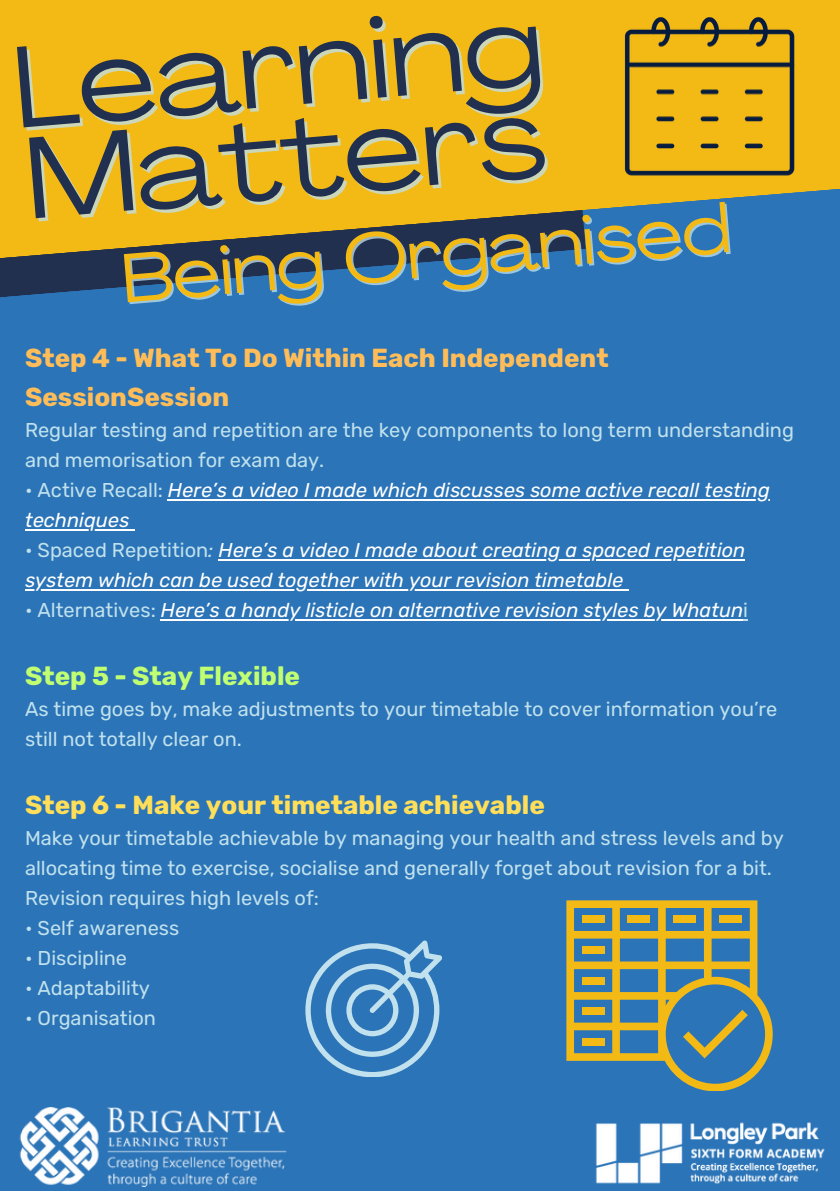
<style>
.page{position:relative;width:840px;height:1191px;background:#2b74b7}
.page>*{position:absolute;margin:0;border:0;box-sizing:border-box;transform-origin:0 0}
.t1{font:expanded 114.4px "Agrandir";color:#21304e}
.t2{font:expanded 68.4px "Agrandir";color:#f3ba16}
.t3{font:700 26px/39px "Rubik";color:#ffbd59}
.t4{font:700 26px "Rubik";color:#ffde59}
.t5{font:700 26px "Rubik";color:#c1ff72}
.t6{font:20px/30px "Rubik";color:#c0e1ed}
.t7{font:italic 20px "Rubik";color:#fff}
.s1{font-style:normal;color:#c0e1ed}
.s2{color:#c0e1ed}
</style>
<div class="page">
<svg style="left:0;top:262px;width:424px;height:35px"></svg>
<svg style="left:0;top:0;width:840px;height:262px;background:#d0a828"></svg>
<img style="left:595px;top:1122px;width:230px;height:62px">
<img style="left:19px;top:1107px;width:268px;height:80px">
<hr style="left:168px;top:499px;width:602px;height:1px;background:#fff">
<hr style="left:25px;top:529px;width:104px;height:1px;background:#fff">
<hr style="left:218px;top:559px;width:527px;height:1px;background:#fff">
<hr style="left:25px;top:589px;width:598px;height:1px;background:#fff">
<hr style="left:161px;top:619px;width:582px;height:1px;background:#fff">
<svg style="left:566px;top:900px;width:207px;height:191px"></svg>
<svg style="left:305px;top:940px;width:137px;height:137px"></svg>
<img style="left:622px;top:17px;width:175px;height:164px">
<p class="t1" style="left:10px;top:43px;width:532px;rotate:-5deg">Learning</p>
<p class="t1" style="left:22px;top:134px;width:522px;rotate:-5deg">Matters</p>
<p class="t2" style="left:120px;top:253px;width:611px;rotate:-5deg">Being Organised</p>
<h2 class="t3" style="left:25px;top:338px;width:585px">Step 4 - What To Do Within Each Independent<br>SessionSession</h2>
<p class="t6" style="left:25px;top:415px;width:770px">Regular testing and repetition are the key components to long term understanding and memorisation for exam day.</p>
<p class="t7" style="left:25px;top:479px;width:746px"><span class="s1">• Active Recall:</span> Here’s a video I made which discusses some active recall testing</p>
<p class="t7" style="left:25px;top:509px;width:106px">techniques</p>
<p class="t7" style="left:25px;top:539px;width:722px"><span class="s1">• Spaced Repetition</span><span class="s2">:</span> Here’s a video I made about creating a spaced repetition</p>
<p class="t7" style="left:25px;top:569px;width:600px">system which can be used together with your revision timetable</p>
<p class="t7" style="left:25px;top:599px;width:725px"><span class="s1">• Alternatives:</span> Here’s a handy listicle on alternative revision styles by Whatun<span class="s1">i</span></p>
<p class="t5" style="left:25px;top:661px;width:277px">Step 5 - Stay Flexible</p>
<p class="t6" style="left:25px;top:694px;width:754px">As time goes by, make adjustments to your timetable to cover information you’re still not totally clear on.</p>
<p class="t4" style="left:25px;top:790px;width:521px">Step 6 - Make your timetable achievable</p>
<p class="t6" style="left:25px;top:823px;width:760px">Make your timetable achievable by managing your health and stress levels and by allocating time to exercise, socialise and generally forget about revision for a bit.</p>
<p class="t6" style="left:25px;top:883px;width:295px">Revision requires high levels of:</p>
<p class="t6" style="left:25px;top:913px;width:156px">• Self awareness</p>
<p class="t6" style="left:25px;top:943px;width:104px">• Discipline</p>
<p class="t6" style="left:25px;top:973px;width:126px">• Adaptability</p>
<p class="t6" style="left:25px;top:1003px;width:133px">• Organisation</p>
</div>
